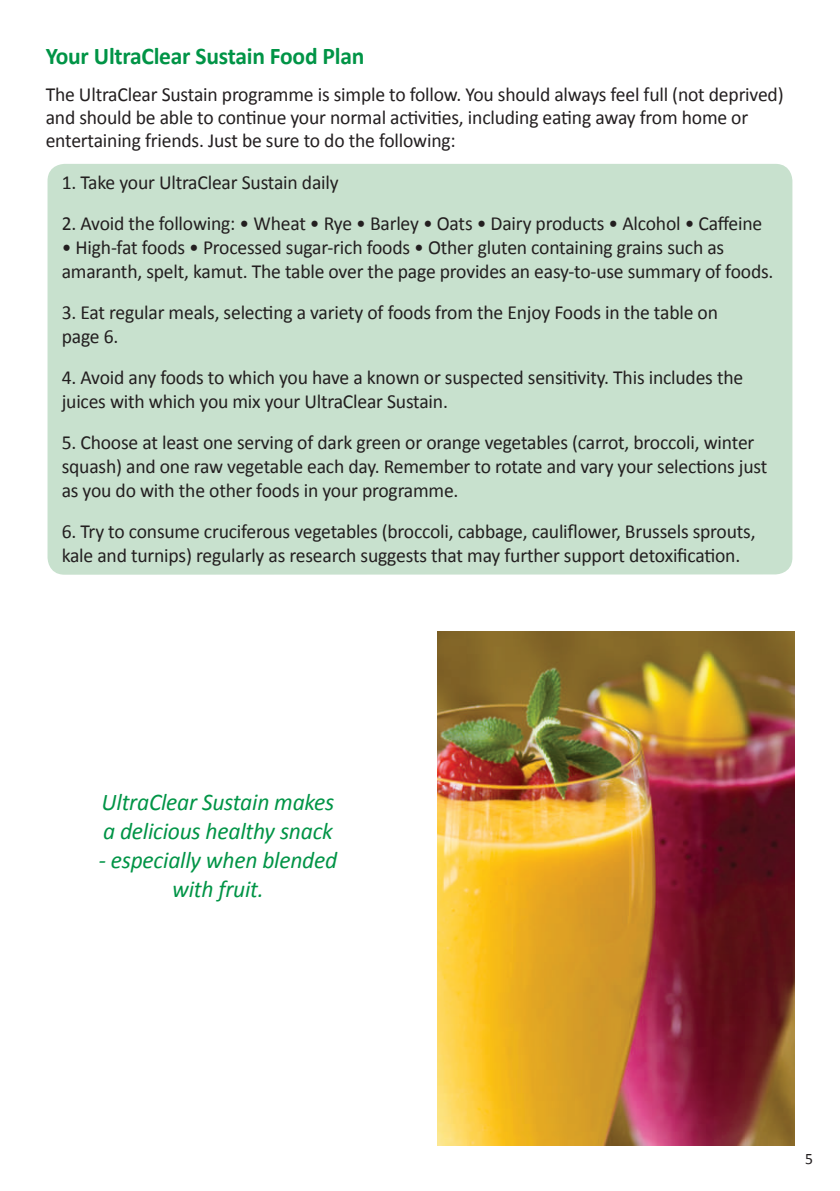
<style>
.page{position:relative;width:840px;height:1191px;background:#fff}
.page>*{position:absolute;margin:0;border:0;box-sizing:border-box;transform-origin:0 0}
.t1{font:italic 24px/28.8px "Calibri";letter-spacing:-.01em;color:#009446}
.t2{font:700 24px "Calibri";letter-spacing:-.01em;color:#009446}
.t3{font:20px/24px "Calibri";letter-spacing:-.01em;color:#231f20}
.t4{font:16px "Calibri";color:#231f20}
</style>
<div class="page">
<div style="left:47px;top:164px;width:745px;height:410px;background:#c8e1ce;border-radius:17px"></div>
<img style="left:437px;top:631px;width:357px;height:514px">
<p class="t2" style="left:46px;top:41px;width:320px">Your UltraClear Sustain Food Plan</p>
<p class="t3" style="left:46px;top:82px;width:739px;line-height:23px">The UltraClear Sustain programme is simple to follow. You should always feel full (not deprived) and should be able to continue your normal activities, including eating away from home or entertaining friends. Just be sure to do the following:</p>
<p class="t3" style="left:62px;top:169px;width:278px">1. Take your UltraClear Sustain daily</p>
<p class="t3" style="left:62px;top:210px;width:701px">2. Avoid the following: • Wheat • Rye • Barley • Oats • Dairy products • Alcohol • Caffeine</p>
<p class="t3" style="left:62px;top:234px;width:712px">• High-fat foods • Processed sugar-rich foods • Other gluten containing grains such as amaranth, spelt, kamut. The table over the page provides an easy-to-use summary of foods.</p>
<p class="t3" style="left:62px;top:299px;width:657px">3. Eat regular meals, selecting a variety of foods from the Enjoy Foods in the table on page 6.</p>
<p class="t3" style="left:62px;top:364px;width:682px">4. Avoid any foods to which you have a known or suspected sensitivity. This includes the juices with which you mix your UltraClear Sustain.</p>
<p class="t3" style="left:62px;top:429px;width:706px">5. Choose at least one serving of dark green or orange vegetables (carrot, broccoli, winter squash) and one raw vegetable each day. Remember to rotate and vary your selections just as you do with the other foods in your programme.</p>
<p class="t3" style="left:62px;top:518px;width:695px">6. Try to consume cruciferous vegetables (broccoli, cabbage, cauliflower, Brussels sprouts, kale and turnips) regularly as research suggests that may further support detoxification.</p>
<p class="t1" style="left:102px;top:787px;width:234px">UltraClear Sustain makes a delicious healthy snack</p>
<p class="t1" style="left:99px;top:844px;width:240px;text-align:center">- especially when blended with fruit.</p>
<p class="t4" style="left:804px;top:1149px;width:9px">5</p>
</div>
